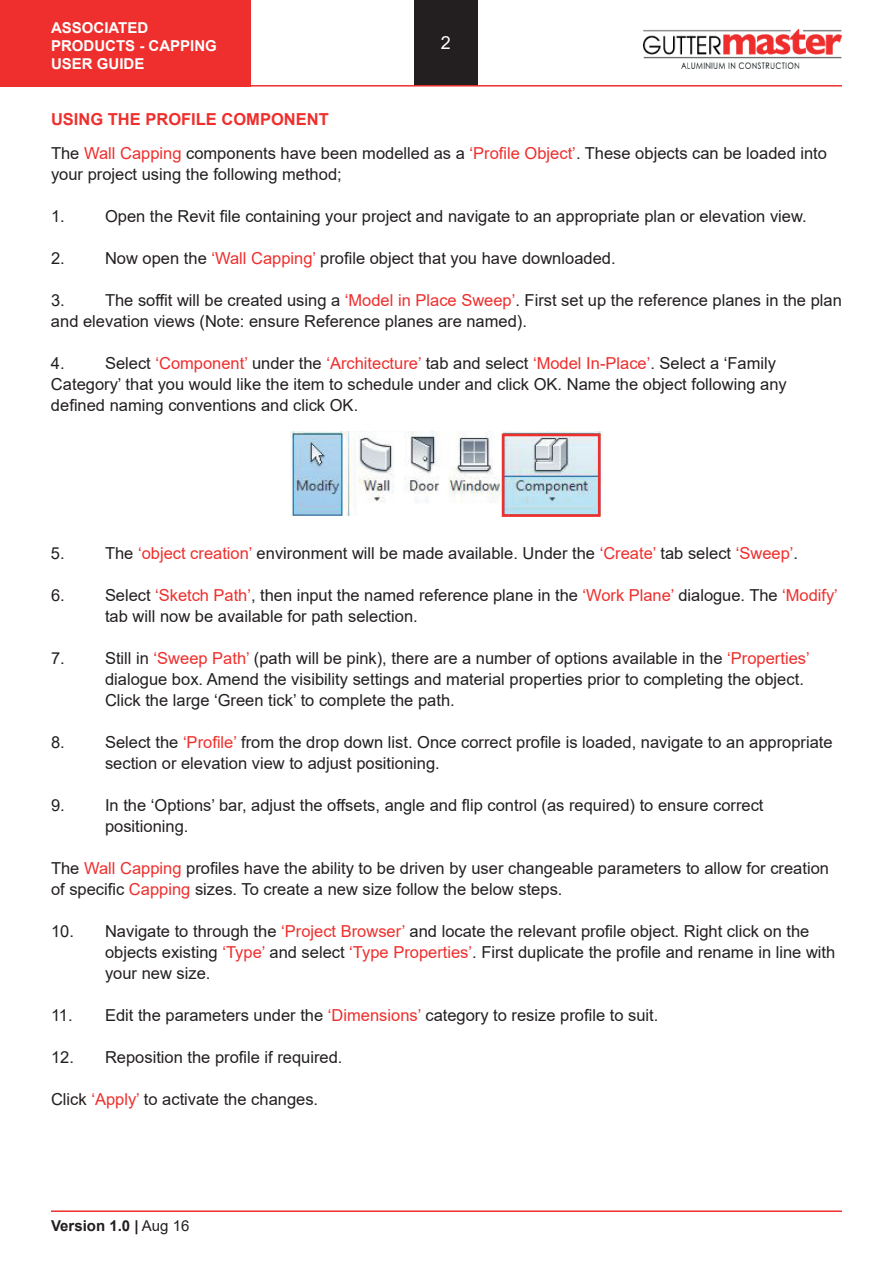
<style>
.page{position:relative;width:893px;height:1263px;background:#fff}
.page>*{position:absolute;margin:0;border:0;box-sizing:border-box;transform-origin:0 0}
.t1{font:18px "Arial";color:#fff}
.t2{font:16.5px/21px "Arial";color:#231f20}
.t3{font:700 15px/18px "Arial";color:#fff}
.t4{font:700 15px "Arial";color:#231f20}
.s1{font-weight:700;color:#ee2f2d}
.s2{color:#ee2f2d}
.s3{font-weight:400}
</style>
<div class="page">
<div style="left:415px;top:0;width:63px;height:85px;background:#231f20"></div>
<hr style="left:51px;top:85px;width:791px;height:2px;background:#ee2f2d">
<hr style="left:51px;top:1210px;width:791px;height:2px;background:#ee2f2d">
<div style="left:0;top:0;width:251px;height:87px;background:#ee2f2d"></div>
<img style="left:643px;top:29px;width:199px;height:40px">
<img style="left:290px;top:432px;width:313px;height:83px">
<div style="left:502px;top:434px;width:98px;height:83px;border:3px solid #ee2f2d"></div>
<p class="t3" style="left:51px;top:19px;width:167px">ASSOCIATED<br>PRODUCTS - CAPPING<br>USER GUIDE</p>
<p class="t1" style="left:441px;top:30px;width:12px">2</p>
<p class="t2" style="left:51px;top:103px;width:777px;line-height:34px"><span class="s1">USING THE PROFILE COMPONENT<br></span>The <span class="s2">Wall Capping</span> components have been modelled as a <span class="s2">‘Profile Object’</span>. These objects can be loaded into</p>
<p class="t2" style="left:51px;top:164px;width:292px">your project using the following method;</p>
<p class="t2" style="left:51px;top:206px;width:15px">1.</p>
<p class="t2" style="left:105px;top:206px;width:703px">Open the Revit file containing your project and navigate to an appropriate plan or elevation view.</p>
<p class="t2" style="left:51px;top:248px;width:15px">2.</p>
<p class="t2" style="left:105px;top:248px;width:512px">Now open the <span class="s2">‘Wall Capping’</span> profile object that you have downloaded.</p>
<p class="t2" style="left:51px;top:290px;width:15px">3.</p>
<p class="t2" style="left:51px;top:290px;width:792px;text-indent:54px">The soffit will be created using a <span class="s2">‘Model in Place Sweep’</span>. First set up the reference planes in the plan and elevation views (Note: ensure Reference planes are named).</p>
<p class="t2" style="left:51px;top:353px;width:15px">4.</p>
<p class="t2" style="left:51px;top:353px;width:737px;text-indent:54px">Select <span class="s2">‘Component’</span> under the <span class="s2">‘Architecture’</span> tab and select <span class="s2">‘Model In-Place’</span>. Select a ‘Family<br>Category’ that you would like the item to schedule under and click OK. Name the object following any defined naming conventions and click OK.</p>
<p class="t2" style="left:51px;top:542px;width:15px">5.</p>
<p class="t2" style="left:105px;top:542px;width:695px">The <span class="s2">‘object creation’</span> environment will be made available. Under the <span class="s2">‘Create’</span> tab select <span class="s2">‘Sweep’</span>.</p>
<p class="t2" style="left:51px;top:584px;width:15px">6.</p>
<p class="t2" style="left:105px;top:584px;width:734px">Select <span class="s2">‘Sketch Path’</span>, then input the named reference plane in the <span class="s2">‘Work Plane’</span> dialogue. The <span class="s2">‘Modify’ </span>tab will now be available for path selection.</p>
<p class="t2" style="left:51px;top:647px;width:15px">7.</p>
<p class="t2" style="left:105px;top:647px;width:706px">Still in <span class="s2">‘Sweep Path’</span> (path will be pink), there are a number of options available in the <span class="s2">‘Properties’ </span>dialogue box. Amend the visibility settings and material properties prior to completing the object.<br>Click the large ‘Green tick’ to complete the path.</p>
<p class="t2" style="left:51px;top:731px;width:15px">8.</p>
<p class="t2" style="left:105px;top:731px;width:729px">Select the <span class="s2">‘Profile’</span> from the drop down list. Once correct profile is loaded, navigate to an appropriate section or elevation view to adjust positioning.</p>
<p class="t2" style="left:51px;top:794px;width:15px">9.</p>
<p class="t2" style="left:105px;top:794px;width:660px">In the ‘Options’ bar, adjust the offsets, angle and flip control (as required) to ensure correct positioning.</p>
<p class="t2" style="left:51px;top:857px;width:779px">The <span class="s2">Wall Capping</span> profiles have the ability to be driven by user changeable parameters to allow for creation of specific <span class="s2">Capping</span> sizes. To create a new size follow the below steps.</p>
<p class="t2" style="left:105px;top:920px;width:732px;text-indent:-54px">10. Navigate to through the <span class="s2">‘Project Browser’</span> and locate the relevant profile object. Right click on the objects existing <span class="s2">‘Type’</span> and select <span class="s2">‘Type Properties’</span>. First duplicate the profile and rename in line with your new size.</p>
<p class="t2" style="left:51px;top:1004px;width:609px">11. Edit the parameters under the <span class="s2">‘Dimensions’</span> category to resize profile to suit.</p>
<p class="t2" style="left:51px;top:1046px;width:293px">12. Reposition the profile if required.</p>
<p class="t2" style="left:51px;top:1088px;width:269px">Click <span class="s2">‘Apply’</span> to activate the changes.</p>
<p class="t4" style="left:51px;top:1215px;width:140px">Version 1.0 | <span class="s3">Aug 16</span></p>
</div>
